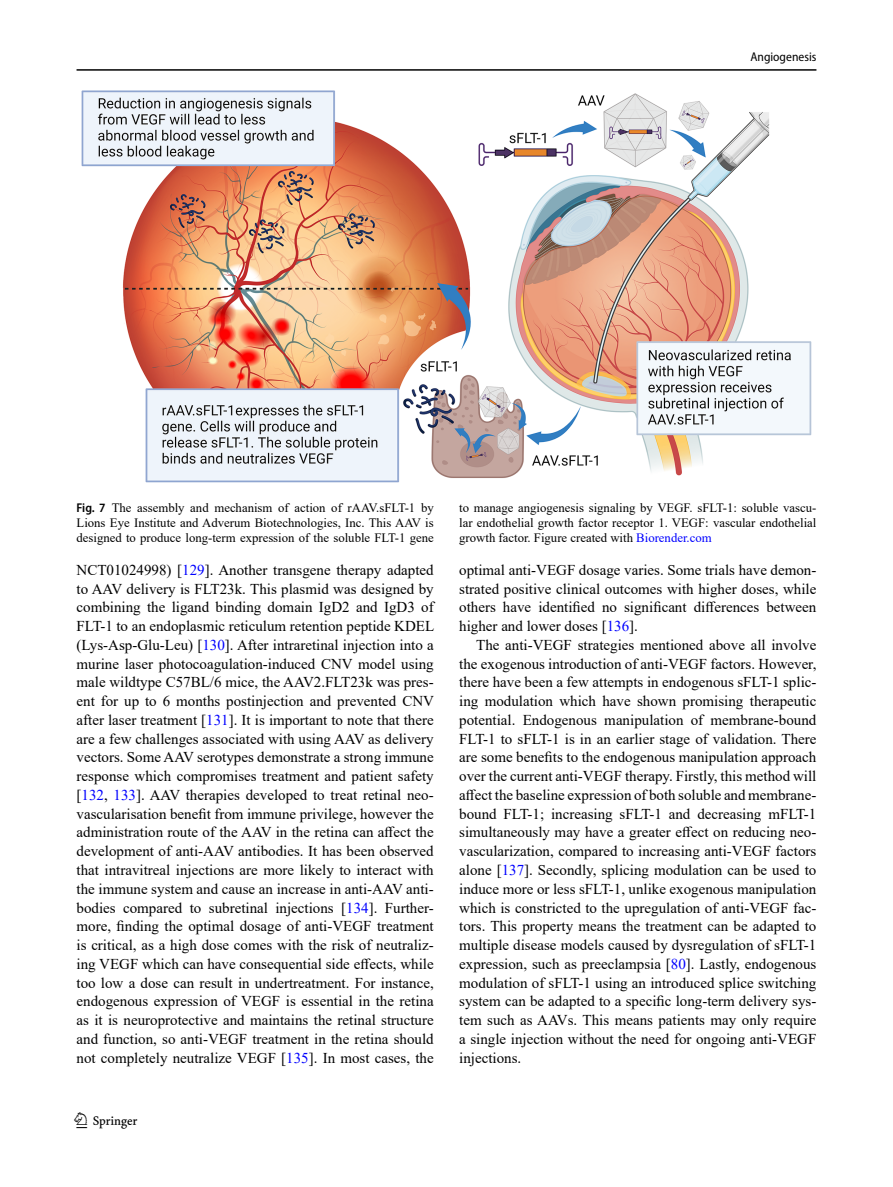
<style>
.page{position:relative;width:893px;height:1187px;background:#fff}
.page>*{position:absolute;margin:0;border:0;box-sizing:border-box;transform-origin:0 0}
.t1{font:22.5px "Springnew";color:#000}
.Body_Text_Indent{font:15px/18.8px "Times New Roman";color:#000;text-align:justify}
.Figure_Caption{font:12.75px/15px "Times New Roman";color:#000;text-align:justify}
.t2{font:semi-condensed 12.75px "Myriad Pro";color:#000}
.s1{font-family:"Myriad Pro";font-weight:600;font-stretch:semi-condensed}
.s2{color:#00f}
</style>
<div class="page">
<hr style="left:77px;top:69px;width:739px;height:2px;background:#000">
<img style="left:81px;top:90px;width:731px;height:393px">
<p class="t2" style="left:750px;top:49px;width:68px">Angiogenesis</p>
<p class="Figure_Caption" style="left:77px;top:500px;width:359px"><span class="s1">Fig. 7</span> The assembly and mechanism of action of rAAV.sFLT-1 by Lions Eye Institute and Adverum Biotechnologies, Inc. This AAV is designed to produce long-term expression of the soluble FLT-1 gene</p>
<p class="Figure_Caption" style="left:459px;top:500px;width:359px">to manage angiogenesis signaling by VEGF. sFLT-1: soluble vascu&shy;lar endothelial growth factor receptor 1. VEGF: vascular endothelial growth factor. Figure created with <span class="s2">Biorender.com</span></p>
<p class="Body_Text_Indent" style="left:77px;top:560px;width:359px">NCT01024998) [<span class="s2">129</span>]. Another transgene therapy adapted to AAV delivery is FLT23k. This plasmid was designed by combining the ligand binding domain IgD2 and IgD3 of FLT-1 to an endoplasmic reticulum retention peptide KDEL (Lys-Asp-Glu-Leu) [<span class="s2">130</span>]. After intraretinal injection into a murine laser photocoagulation-induced CNV model using male wildtype C57BL/6 mice, the AAV2.FLT23k was pres&shy;ent for up to 6 months postinjection and prevented CNV after laser treatment [<span class="s2">131</span>]. It is important to note that there are a few challenges associated with using AAV as delivery vectors. Some AAV serotypes demonstrate a strong immune response which compromises treatment and patient safety [<span class="s2">132</span>, <span class="s2">133</span>]. AAV therapies developed to treat retinal neo&shy;vascularisation benefit from immune privilege, however the administration route of the AAV in the retina can affect the development of anti-AAV antibodies. It has been observed that intravitreal injections are more likely to interact with the immune system and cause an increase in anti-AAV anti&shy;bodies compared to subretinal injections [<span class="s2">134</span>]. Further&shy;more, finding the optimal dosage of anti-VEGF treatment is critical, as a high dose comes with the risk of neutraliz&shy;ing VEGF which can have consequential side effects, while too low a dose can result in undertreatment. For instance, endogenous expression of VEGF is essential in the retina as it is neuroprotective and maintains the retinal structure and function, so anti-VEGF treatment in the retina should not completely neutralize VEGF [<span class="s2">135</span>]. In most cases, the</p>
<h1 class="t1" style="left:77px;top:1107px;width:63px">1 3</h1>
<p class="Body_Text_Indent" style="left:459px;top:560px;width:359px">optimal anti-VEGF dosage varies. Some trials have demon&shy;strated positive clinical outcomes with higher doses, while others have identified no significant differences between higher and lower doses [<span class="s2">136</span>].</p>
<p class="Body_Text_Indent" style="left:459px;top:635px;width:359px;text-indent:17px">The anti-VEGF strategies mentioned above all involve the exogenous introduction of anti-VEGF factors. However, there have been a few attempts in endogenous sFLT-1 splic&shy;ing modulation which have shown promising therapeutic potential. Endogenous manipulation of membrane-bound FLT-1 to sFLT-1 is in an earlier stage of validation. There are some benefits to the endogenous manipulation approach over the current anti-VEGF therapy. Firstly, this method will affect the baseline expression of both soluble and membrane&shy;bound FLT-1; increasing sFLT-1 and decreasing mFLT-1 simultaneously may have a greater effect on reducing neo&shy;vascularization, compared to increasing anti-VEGF factors alone [<span class="s2">137</span>]. Secondly, splicing modulation can be used to induce more or less sFLT-1, unlike exogenous manipulation which is constricted to the upregulation of anti-VEGF fac&shy;tors. This property means the treatment can be adapted to multiple disease models caused by dysregulation of sFLT-1 expression, such as preeclampsia [<span class="s2">80</span>]. Lastly, endogenous modulation of sFLT-1 using an introduced splice switching system can be adapted to a specific long-term delivery sys&shy;tem such as AAVs. This means patients may only require a single injection without the need for ongoing anti-VEGF injections.</p>
</div>
